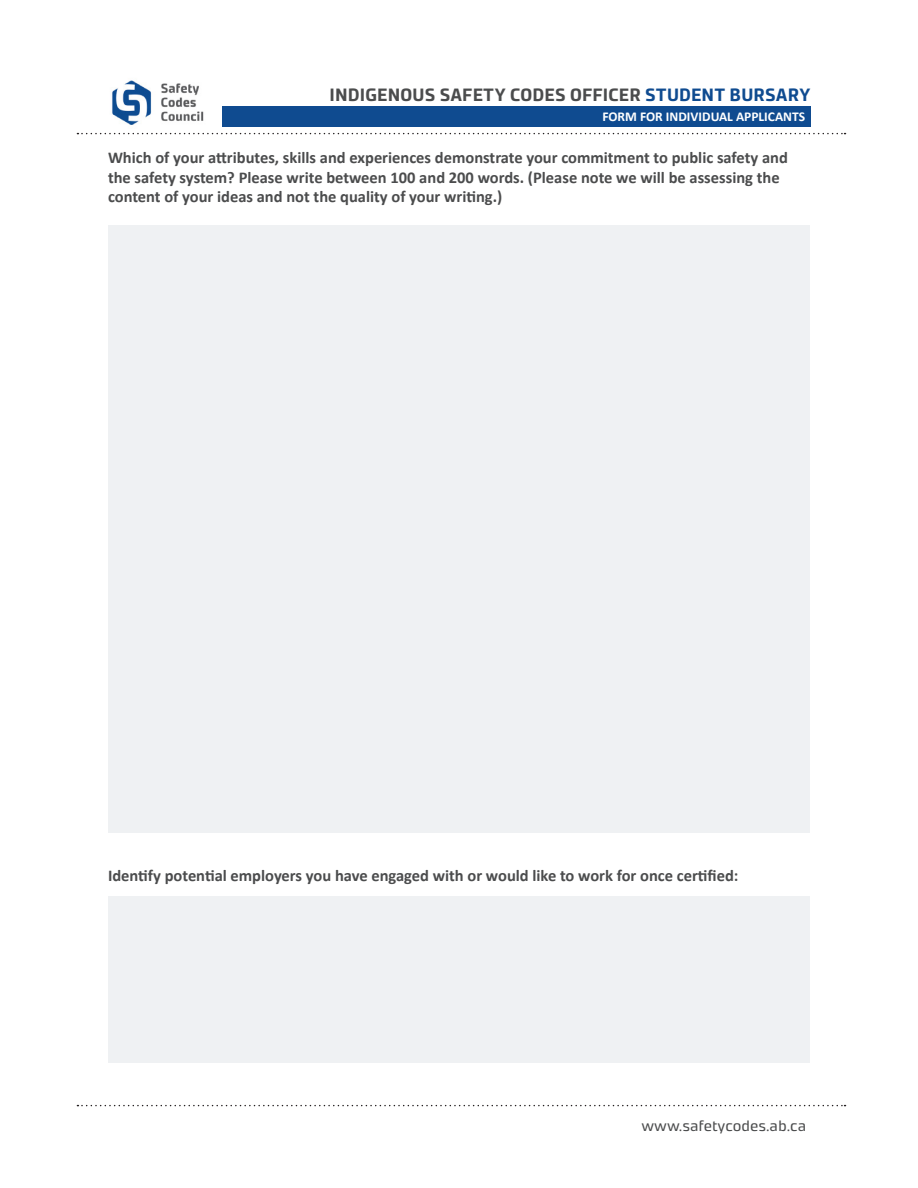
<style>
.page{position:relative;width:918px;height:1188px;background:#fff}
.page>*{position:absolute;margin:0;border:0;box-sizing:border-box;transform-origin:0 0}
.t1{font:700 18px "Accura";letter-spacing:.01em;color:#4b4c4d}
.t2{font:700 16.5px/19.8px "Calibri";color:#4b4c4d}
.t3{font:15px "Accura";color:#4b4c4d}
.t4{font:700 13.5px "Calibri";color:#fff}
.s1{color:#0f4b90}
</style>
<div class="page">
<svg style="left:77px;top:1105px;width:769px;height:1px"></svg>
<img style="left:105px;top:80px;width:104px;height:55px">
<svg style="left:77px;top:133px;width:769px;height:1px"></svg>
<div style="left:222px;top:106px;width:589px;height:21px;background:#0f4b90"></div>
<div style="left:108px;top:225px;width:701px;height:608px;background:#eff1f3"></div>
<div style="left:108px;top:897px;width:701px;height:166px;background:#eff1f3"></div>
<p class="t1" style="left:329px;top:83px;width:483px">INDIGENOUS SAFETY CODES OFFICER <span class="s1">STUDENT BURSARY</span></p>
<p class="t4" style="left:602px;top:107px;width:204px">FORM FOR INDIVIDUAL APPLICANTS</p>
<p class="t2" style="left:108px;top:147px;width:681px">Which of your attributes, skills and experiences demonstrate your commitment to public safety and the safety system? Please write between 100 and 200 words. (Please note we will be assessing the content of your ideas and not the quality of your writing.)</p>
<p class="t2" style="left:108px;top:866px;width:632px">Identify potential employers you have engaged with or would like to work for once certified:</p>
<p class="t3" style="left:641px;top:1117px;width:166px">www.safetycodes.ab.ca</p>
</div>
